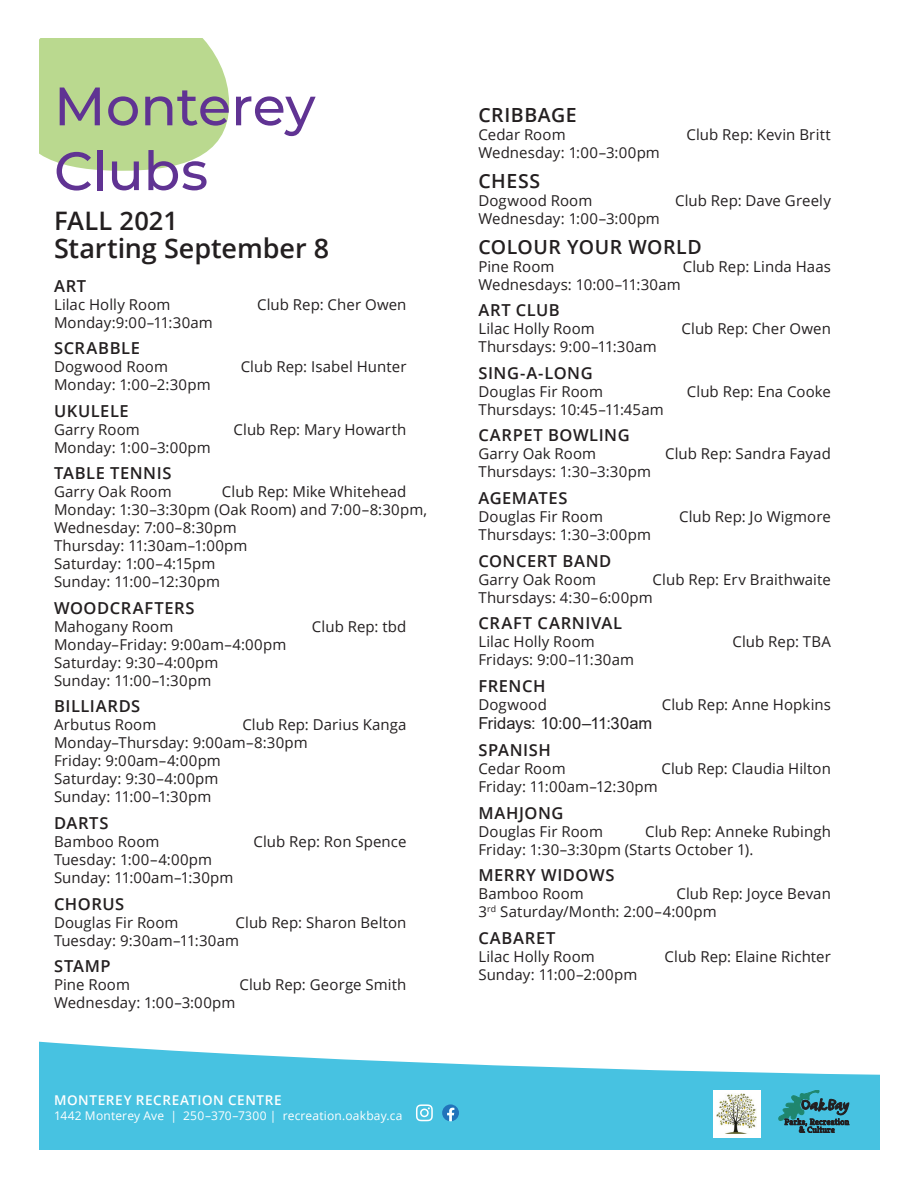
<style>
.page{position:relative;width:918px;height:1188px;background:#fff}
.page>*{position:absolute;margin:0;border:0;box-sizing:border-box;transform-origin:0 0}
.t1{font:500 54px/64.8px "Montserrat";letter-spacing:-.005em;color:#603393}
.t2{font:600 27px "Open Sans";letter-spacing:-.005em;color:#231f20}
.t3{font:600 25.5px "Open Sans";letter-spacing:.005em;color:#231f20}
.t4{font:600 19.5px "Open Sans";letter-spacing:.025em;color:#231f20}
.t5{font:600 16.5px "Open Sans";letter-spacing:.035em;color:#231f20}
.t6{font:16.5px "Arial";letter-spacing:-.005em;color:#231f20}
.t7{font:15px/18px "Open Sans";letter-spacing:.005em;color:#231f20}
.t8{font:600 13.5px "Open Sans";letter-spacing:.05em;color:#fff}
.t9{font:12px "Open Sans";letter-spacing:.015em;color:#fff}
</style>
<div class="page">
<svg style="left:39px;top:1041px;width:841px;height:109px;fill:#47c2e1"></svg>
<svg style="left:39px;top:38px;width:190px;height:133px"></svg>
<svg style="left:779px;top:1090px;width:70px;height:43px"></svg>
<svg style="left:442px;top:1104px;width:17px;height:17px"></svg>
<svg style="left:416px;top:1104px;width:17px;height:17px"></svg>
<div style="left:713px;top:1090px;width:47px;height:47px;background:#fff"></div>
<img style="left:716px;top:1094px;width:41px;height:40px">
<h1 class="t1" style="left:54px;top:72px;width:263px">Monterey<br>Clubs</h1>
<h3 class="t3" style="left:54px;top:203px;width:125px">FALL 2021</h3>
<h2 class="t2" style="left:54px;top:230px;width:277px">Starting September 8</h2>
<p class="t5" style="left:54px;top:274px;width:34px">ART</p>
<p class="t7" style="left:54px;top:295px;width:118px">Lilac Holly Room</p>
<p class="t7" style="left:257px;top:295px;width:151px">Club Rep: Cher Owen</p>
<p class="t7" style="left:54px;top:313px;width:160px">Monday:9:00–11:30am</p>
<p class="t5" style="left:54px;top:337px;width:87px">SCRABBLE</p>
<p class="t7" style="left:54px;top:357px;width:115px">Dogwood Room</p>
<p class="t7" style="left:241px;top:357px;width:167px">Club Rep: Isabel Hunter</p>
<p class="t7" style="left:54px;top:375px;width:158px">Monday: 1:00–2:30pm</p>
<p class="t5" style="left:54px;top:400px;width:76px">UKULELE</p>
<p class="t7" style="left:54px;top:420px;width:87px">Garry Room</p>
<p class="t7" style="left:234px;top:420px;width:174px">Club Rep: Mary Howarth</p>
<p class="t7" style="left:54px;top:438px;width:158px">Monday: 1:00–3:00pm</p>
<p class="t5" style="left:54px;top:462px;width:119px">TABLE TENNIS</p>
<p class="t7" style="left:54px;top:483px;width:119px">Garry Oak Room</p>
<p class="t7" style="left:54px;top:483px;width:375px;text-indent:168px">Club Rep: Mike Whitehead<br>Monday: 1:30–3:30pm (Oak Room) and 7:00–8:30pm,<br>Wednesday: 7:00–8:30pm<br>Thursday: 11:30am–1:00pm<br>Saturday: 1:00–4:15pm<br>Sunday: 11:00–12:30pm</p>
<p class="t5" style="left:54px;top:597px;width:142px">WOODCRAFTERS</p>
<p class="t7" style="left:54px;top:617px;width:121px">Mahogany Room</p>
<p class="t7" style="left:312px;top:617px;width:96px">Club Rep: tbd</p>
<p class="t7" style="left:54px;top:635px;width:234px">Monday–Friday: 9:00am–4:00pm<br>Saturday: 9:30–4:00pm<br>Sunday: 11:00–1:30pm</p>
<p class="t5" style="left:54px;top:695px;width:88px">BILLIARDS</p>
<p class="t7" style="left:54px;top:716px;width:104px">Arbutus Room</p>
<p class="t7" style="left:54px;top:716px;width:354px;text-indent:188px">Club Rep: Darius Kanga<br>Monday–Thursday: 9:00am–8:30pm<br>Friday: 9:00am–4:00pm<br>Saturday: 9:30–4:00pm<br>Sunday: 11:00–1:30pm</p>
<p class="t5" style="left:54px;top:812px;width:56px">DARTS</p>
<p class="t7" style="left:54px;top:832px;width:107px">Bamboo Room</p>
<p class="t7" style="left:254px;top:832px;width:154px">Club Rep: Ron Spence</p>
<p class="t7" style="left:54px;top:850px;width:181px">Tuesday: 1:00–4:00pm<br>Sunday: 11:00am–1:30pm</p>
<p class="t5" style="left:54px;top:892px;width:72px">CHORUS</p>
<p class="t7" style="left:54px;top:913px;width:126px">Douglas Fir Room</p>
<p class="t7" style="left:54px;top:913px;width:354px;text-indent:182px">Club Rep: Sharon Belton<br>Tuesday: 9:30am–11:30am</p>
<p class="t5" style="left:54px;top:955px;width:58px">STAMP</p>
<p class="t7" style="left:54px;top:975px;width:78px">Pine Room</p>
<p class="t7" style="left:239px;top:975px;width:169px">Club Rep: George Smith</p>
<p class="t7" style="left:54px;top:993px;width:183px">Wednesday: 1:00–3:00pm</p>
<p class="t8" style="left:54px;top:1091px;width:229px">MONTEREY RECREATION CENTRE</p>
<p class="t9" style="left:54px;top:1107px;width:350px">1442 Monterey Ave | 250–370–7300 | recreation.oakbay.ca</p>
<h3 class="t4" style="left:478px;top:101px;width:100px">CRIBBAGE</h3>
<p class="t7" style="left:478px;top:125px;width:89px">Cedar Room</p>
<p class="t7" style="left:686px;top:125px;width:146px">Club Rep: Kevin Britt</p>
<p class="t7" style="left:478px;top:143px;width:183px">Wednesday: 1:00–3:00pm</p>
<h3 class="t4" style="left:478px;top:167px;width:63px">CHESS</h3>
<p class="t7" style="left:478px;top:191px;width:115px">Dogwood Room</p>
<p class="t7" style="left:675px;top:191px;width:157px">Club Rep: Dave Greely</p>
<p class="t7" style="left:478px;top:209px;width:183px">Wednesday: 1:00–3:00pm</p>
<h3 class="t4" style="left:478px;top:233px;width:225px">COLOUR YOUR WORLD</h3>
<p class="t7" style="left:478px;top:257px;width:78px">Pine Room</p>
<p class="t7" style="left:683px;top:257px;width:150px">Club Rep: Linda Haas</p>
<p class="t7" style="left:478px;top:275px;width:204px">Wednesdays: 10:00–11:30am</p>
<p class="t5" style="left:478px;top:299px;width:83px">ART CLUB</p>
<p class="t7" style="left:478px;top:320px;width:118px">Lilac Holly Room</p>
<p class="t7" style="left:682px;top:320px;width:151px">Club Rep: Cher Owen</p>
<p class="t7" style="left:478px;top:338px;width:180px">Thursdays: 9:00–11:30am</p>
<p class="t5" style="left:478px;top:362px;width:116px">SING-A-LONG</p>
<p class="t7" style="left:478px;top:382px;width:126px">Douglas Fir Room</p>
<p class="t7" style="left:687px;top:382px;width:146px">Club Rep: Ena Cooke</p>
<p class="t7" style="left:478px;top:400px;width:187px">Thursdays: 10:45–11:45am</p>
<p class="t5" style="left:478px;top:424px;width:153px">CARPET BOWLING</p>
<p class="t7" style="left:478px;top:445px;width:119px">Garry Oak Room</p>
<p class="t7" style="left:665px;top:445px;width:167px">Club Rep: Sandra Fayad</p>
<p class="t7" style="left:478px;top:463px;width:174px">Thursdays: 1:30–3:30pm</p>
<p class="t5" style="left:478px;top:487px;width:91px">AGEMATES</p>
<p class="t7" style="left:478px;top:507px;width:126px">Douglas Fir Room</p>
<p class="t7" style="left:679px;top:507px;width:153px">Club Rep: Jo Wigmore</p>
<p class="t7" style="left:478px;top:525px;width:174px">Thursdays: 1:30–3:00pm</p>
<p class="t5" style="left:478px;top:549px;width:134px">CONCERT BAND</p>
<p class="t7" style="left:478px;top:570px;width:119px">Garry Oak Room</p>
<p class="t7" style="left:478px;top:570px;width:354px;text-indent:174px">Club Rep: Erv Braithwaite<br>Thursdays: 4:30–6:00pm</p>
<p class="t5" style="left:478px;top:612px;width:145px">CRAFT CARNIVAL</p>
<p class="t7" style="left:478px;top:632px;width:118px">Lilac Holly Room</p>
<p class="t7" style="left:732px;top:632px;width:100px">Club Rep: TBA</p>
<p class="t7" style="left:478px;top:650px;width:157px">Fridays: 9:00–11:30am</p>
<p class="t5" style="left:478px;top:674px;width:69px">FRENCH</p>
<p class="t7" style="left:478px;top:695px;width:70px">Dogwood</p>
<p class="t7" style="left:662px;top:695px;width:171px">Club Rep: Anne Hopkins</p>
<p class="t6" style="left:478px;top:712px;width:175px">Fridays: 10:00–11:30am</p>
<p class="t5" style="left:478px;top:739px;width:74px">SPANISH</p>
<p class="t7" style="left:478px;top:759px;width:89px">Cedar Room</p>
<p class="t7" style="left:661px;top:759px;width:171px">Club Rep: Claudia Hilton</p>
<p class="t7" style="left:478px;top:777px;width:181px">Friday: 11:00am–12:30pm</p>
<p class="t5" style="left:478px;top:801px;width:87px">MAHJONG</p>
<p class="t7" style="left:478px;top:822px;width:126px">Douglas Fir Room</p>
<p class="t7" style="left:478px;top:822px;width:354px;text-indent:167px">Club Rep: Anneke Rubingh<br>Friday: 1:30–3:30pm (Starts October 1).</p>
<p class="t5" style="left:478px;top:864px;width:138px">MERRY WIDOWS</p>
<p class="t7" style="left:478px;top:884px;width:107px">Bamboo Room</p>
<p class="t7" style="left:478px;top:884px;width:354px;text-indent:198px">Club Rep: Joyce Bevan<br>3<sup>rd</sup> Saturday/Month: 2:00–4:00pm</p>
<p class="t5" style="left:478px;top:926px;width:79px">CABARET</p>
<p class="t7" style="left:478px;top:947px;width:118px">Lilac Holly Room</p>
<p class="t7" style="left:665px;top:947px;width:168px">Club Rep: Elaine Richter</p>
<p class="t7" style="left:478px;top:965px;width:160px">Sunday: 11:00–2:00pm</p>
</div>
